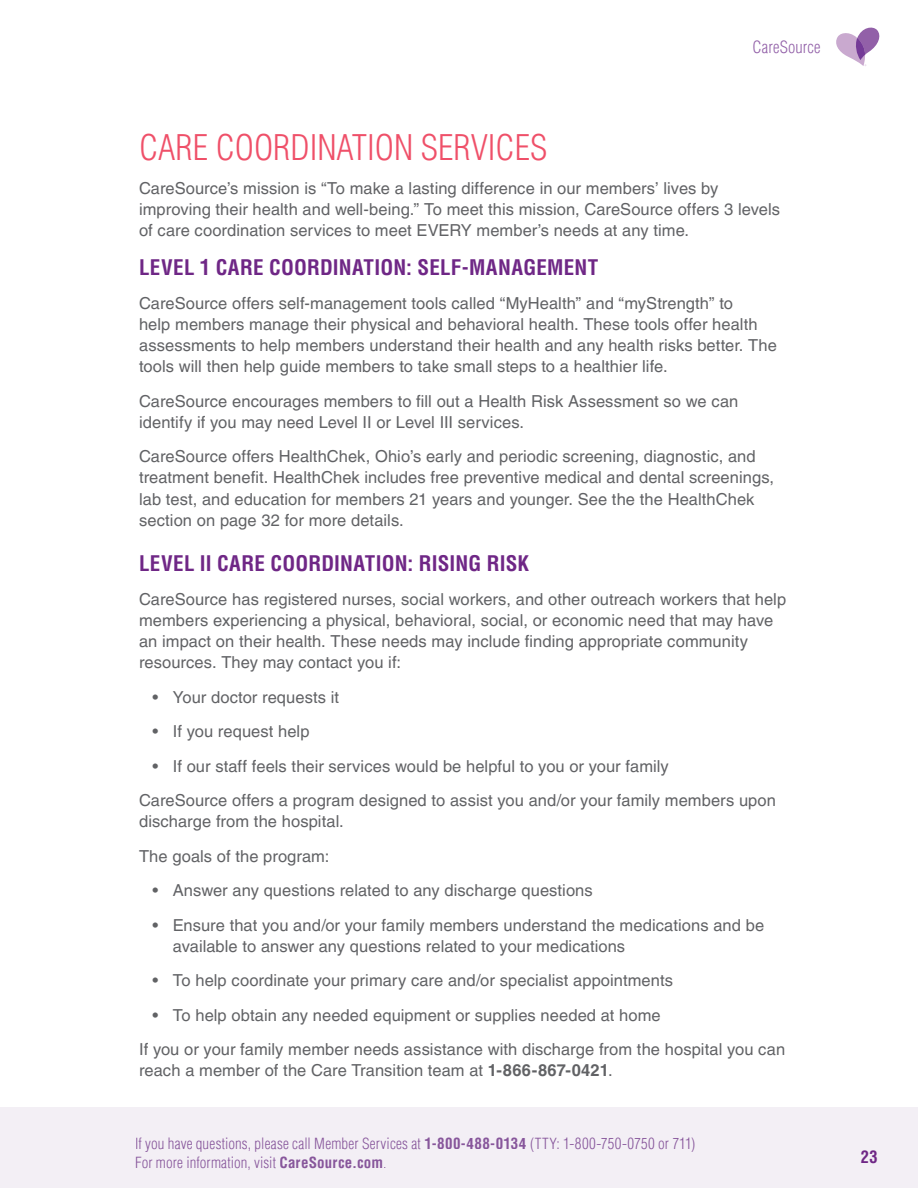
<style>
.page{position:relative;width:918px;height:1188px;background:#fff}
.page>*{position:absolute;margin:0;border:0;box-sizing:border-box;transform-origin:0 0}
.t1{font:300 condensed 34.5px "Helvetica LT Pro";color:#ef5069}
.t2{font:700 condensed 21px "Helvetica LT Pro";letter-spacing:.01em;color:#6f2786}
.t3{font:16.5px/21px "Helvetica LT Pro";letter-spacing:.005em;color:#616265}
.t4{font:300 condensed 16.5px "Helvetica LT Pro";letter-spacing:.01em;color:#9260a8}
.t5{font:700 condensed 16.5px "Helvetica LT Pro";color:#6f2786}
.t6{font:300 condensed 15px/19.8px "Helvetica LT Pro";letter-spacing:.01em;color:#87569b}
.s1{font-weight:700}
</style>
<div class="page">
<div style="left:0;top:1107px;width:918px;height:81px;background:#f3eff5"></div>
<svg style="left:836px;top:28px;width:43px;height:38px"></svg>
<p class="t4" style="left:752px;top:36px;width:70px">CareSource</p>
<h1 class="t1" style="left:139px;top:125px;width:410px">CARE COORDINATION SERVICES</h1>
<p class="t3" style="left:139px;top:178px;width:643px">CareSource’s mission is “To make a lasting difference in our members’ lives by improving their health and well-being.” To meet this mission, CareSource offers 3 levels of care coordination services to meet EVERY member’s needs at any time.</p>
<p class="t2" style="left:139px;top:253px;width:461px">LEVEL 1 CARE COORDINATION: SELF-MANAGEMENT</p>
<p class="t3" style="left:139px;top:293px;width:639px">CareSource offers self-management tools called “MyHealth” and “myStrength” to<br>help members manage their physical and behavioral health. These tools offer health assessments to help members understand their health and any health risks better. The tools will then help guide members to take small steps to a healthier life.</p>
<p class="t3" style="left:139px;top:391px;width:601px">CareSource encourages members to fill out a Health Risk Assessment so we can identify if you may need Level II or Level III services.</p>
<p class="t3" style="left:139px;top:446px;width:637px">CareSource offers HealthChek, Ohio’s early and periodic screening, diagnostic, and treatment benefit. HealthChek includes free preventive medical and dental screenings, lab test, and education for members 21 years and younger. See the the HealthChek section on page 32 for more details.</p>
<p class="t2" style="left:139px;top:549px;width:392px">LEVEL II CARE COORDINATION: RISING RISK</p>
<p class="t3" style="left:139px;top:589px;width:649px">CareSource has registered nurses, social workers, and other outreach workers that help members experiencing a physical, behavioral, social, or economic need that may have an impact on their health. These needs may include finding appropriate community resources. They may contact you if:</p>
<p class="t3" style="left:153px;top:687px;width:188px">• Your doctor requests it</p>
<p class="t3" style="left:153px;top:721px;width:158px">• If you request help</p>
<p class="t3" style="left:139px;top:749px;width:638px;line-height:34.5px;text-indent:13px">• If our staff feels their services would be helpful to you or your family<br>CareSource offers a program designed to assist you and/or your family members upon</p>
<p class="t3" style="left:139px;top:804px;width:206px;line-height:34.5px">discharge from the hospital.<br>The goals of the program:</p>
<p class="t3" style="left:153px;top:880px;width:442px">• Answer any questions related to any discharge questions</p>
<p class="t3" style="left:173px;top:915px;width:593px;text-indent:-20px">• Ensure that you and/or your family members understand the medications and be available to answer any questions related to your medications</p>
<p class="t3" style="left:153px;top:970px;width:522px">• To help coordinate your primary care and/or specialist appointments</p>
<p class="t3" style="left:139px;top:998px;width:648px;line-height:34.5px;text-indent:13px">• To help obtain any needed equipment or supplies needed at home<br>If you or your family member needs assistance with discharge from the hospital you can</p>
<p class="t3" style="left:139px;top:1060px;width:475px">reach a member of the Care Transition team at <span class="s1">1-866-867-0421</span>.</p>
<p class="t6" style="left:135px;top:1133px;width:562px">If you have questions, please call Member Services at <span class="s1">1-800-488-0134</span> (TTY: 1-800-750-0750 or 711)<br>For more information, visit <span class="s1">CareSource.com</span>.</p>
<p class="t5" style="left:861px;top:1146px;width:18px">23</p>
</div>
